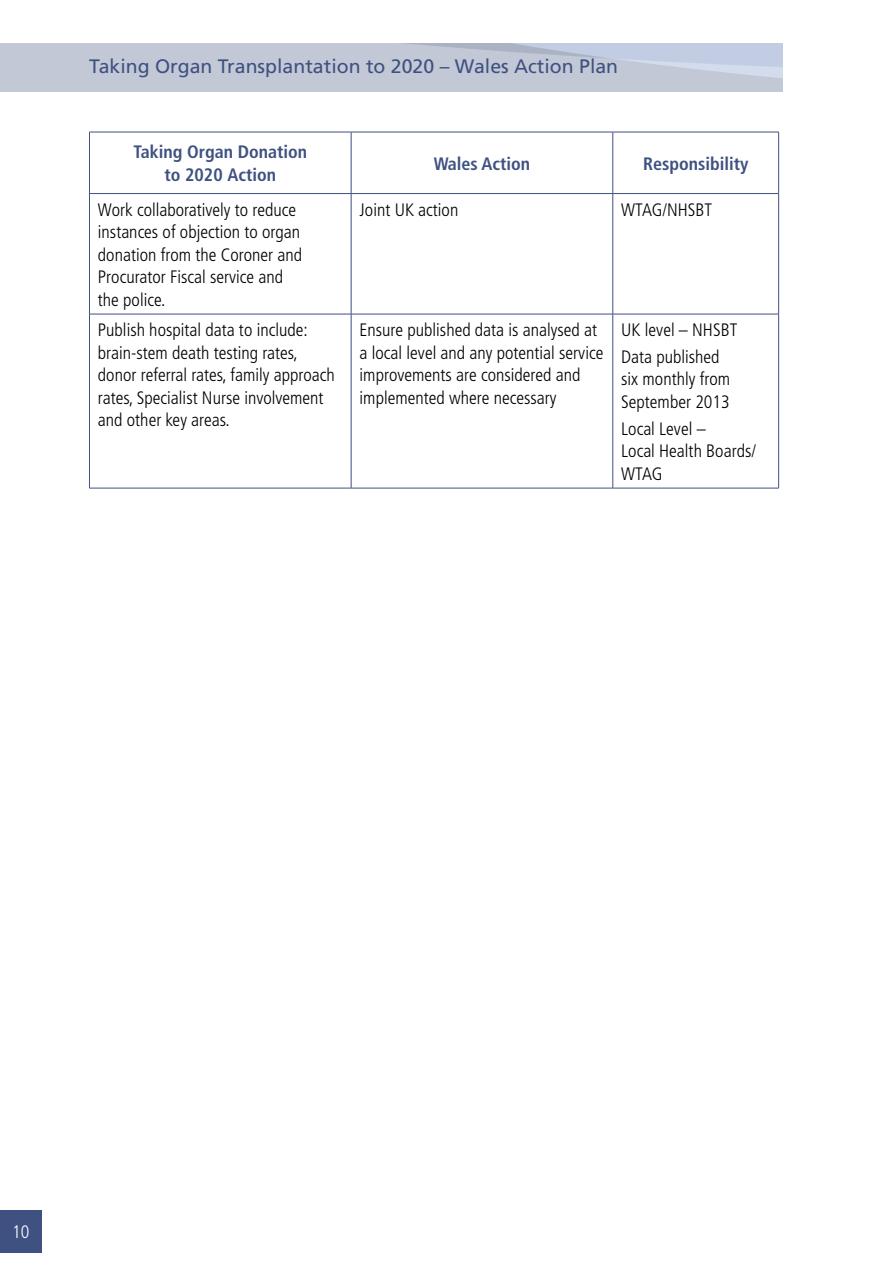
<style>
.page{position:relative;width:893px;height:1263px;background:#fff}
.page>*{position:absolute;margin:0;border:0;box-sizing:border-box;transform-origin:0 0}
.t1{font:19.5px "Frutiger LT Std";color:#3f5181}
.Table_text{font:300 condensed 18px/22.5px "Frutiger";color:#000}
.Table_text-2{font:700 condensed 18px/22.5px "Frutiger LT Std";color:#3f5181;text-align:center}
.t2{font:300 condensed 18px "Frutiger";color:#fff}
</style>
<div class="page">
<div style="left:0;top:43px;width:782px;height:49px;background:#c2c8d6"></div>
<svg style="left:404px;top:43px;width:378px;height:35px"></svg>
<hr style="left:89px;top:132px;width:262px;height:1px;background:#3f5181">
<hr style="left:89px;top:132px;width:1px;height:61px;background:#3f5181">
<hr style="left:351px;top:132px;width:262px;height:1px;background:#3f5181">
<hr style="left:351px;top:132px;width:1px;height:61px;background:#3f5181">
<hr style="left:613px;top:132px;width:166px;height:1px;background:#3f5181">
<hr style="left:612px;top:132px;width:1px;height:61px;background:#3f5181">
<hr style="left:778px;top:132px;width:1px;height:61px;background:#3f5181">
<hr style="left:89px;top:193px;width:262px;height:1px;background:#3f5181">
<hr style="left:89px;top:194px;width:1px;height:120px;background:#3f5181">
<hr style="left:351px;top:193px;width:262px;height:1px;background:#3f5181">
<hr style="left:351px;top:194px;width:1px;height:120px;background:#3f5181">
<hr style="left:613px;top:193px;width:166px;height:1px;background:#3f5181">
<hr style="left:612px;top:194px;width:1px;height:120px;background:#3f5181">
<hr style="left:778px;top:194px;width:1px;height:120px;background:#3f5181">
<hr style="left:89px;top:314px;width:262px;height:1px;background:#3f5181">
<hr style="left:89px;top:314px;width:1px;height:174px;background:#3f5181">
<hr style="left:351px;top:314px;width:262px;height:1px;background:#3f5181">
<hr style="left:351px;top:314px;width:1px;height:174px;background:#3f5181">
<hr style="left:613px;top:314px;width:166px;height:1px;background:#3f5181">
<hr style="left:612px;top:314px;width:1px;height:174px;background:#3f5181">
<hr style="left:778px;top:314px;width:1px;height:174px;background:#3f5181">
<hr style="left:89px;top:488px;width:262px;height:1px;background:#3f5181">
<hr style="left:351px;top:488px;width:262px;height:1px;background:#3f5181">
<hr style="left:613px;top:488px;width:166px;height:1px;background:#3f5181">
<div style="left:0;top:1210px;width:42px;height:42px;background:#3f5181"></div>
<p class="t1" style="left:89px;top:55px;width:530px">Taking Organ Transplantation to 2020 – Wales Action Plan</p>
<p class="Table_text-2" style="left:134px;top:141px;width:175px">Taking Organ Donation to 2020 Action</p>
<p class="Table_text-2" style="left:434px;top:152px;width:98px">Wales Action</p>
<p class="Table_text-2" style="left:643px;top:152px;width:107px">Responsibility</p>
<p class="Table_text" style="left:98px;top:198px;width:206px">Work collaboratively to reduce instances of objection to organ donation from the Coroner and<br>Procurator Fiscal service and the police.</p>
<p class="Table_text" style="left:360px;top:198px;width:100px">Joint UK action</p>
<p class="Table_text" style="left:621px;top:198px;width:92px">WTAG/NHSBT</p>
<p class="Table_text" style="left:98px;top:319px;width:238px">Publish hospital data to include: brain-stem death testing rates, donor referral rates, family approach rates, Specialist Nurse involvement and other key areas.</p>
<p class="Table_text" style="left:360px;top:319px;width:245px">Ensure published data is analysed at a local level and any potential service improvements are considered and implemented where necessary</p>
<p class="Table_text" style="left:621px;top:319px;width:118px">UK level – NHSBT</p>
<p class="Table_text" style="left:621px;top:346px;width:110px">Data published six monthly from<br>September 2013</p>
<p class="Table_text" style="left:621px;top:417px;width:136px">Local Level –<br>Local Health Boards/<br>WTAG</p>
<p class="t2" style="left:12px;top:1221px;width:19px">10</p>
</div>
